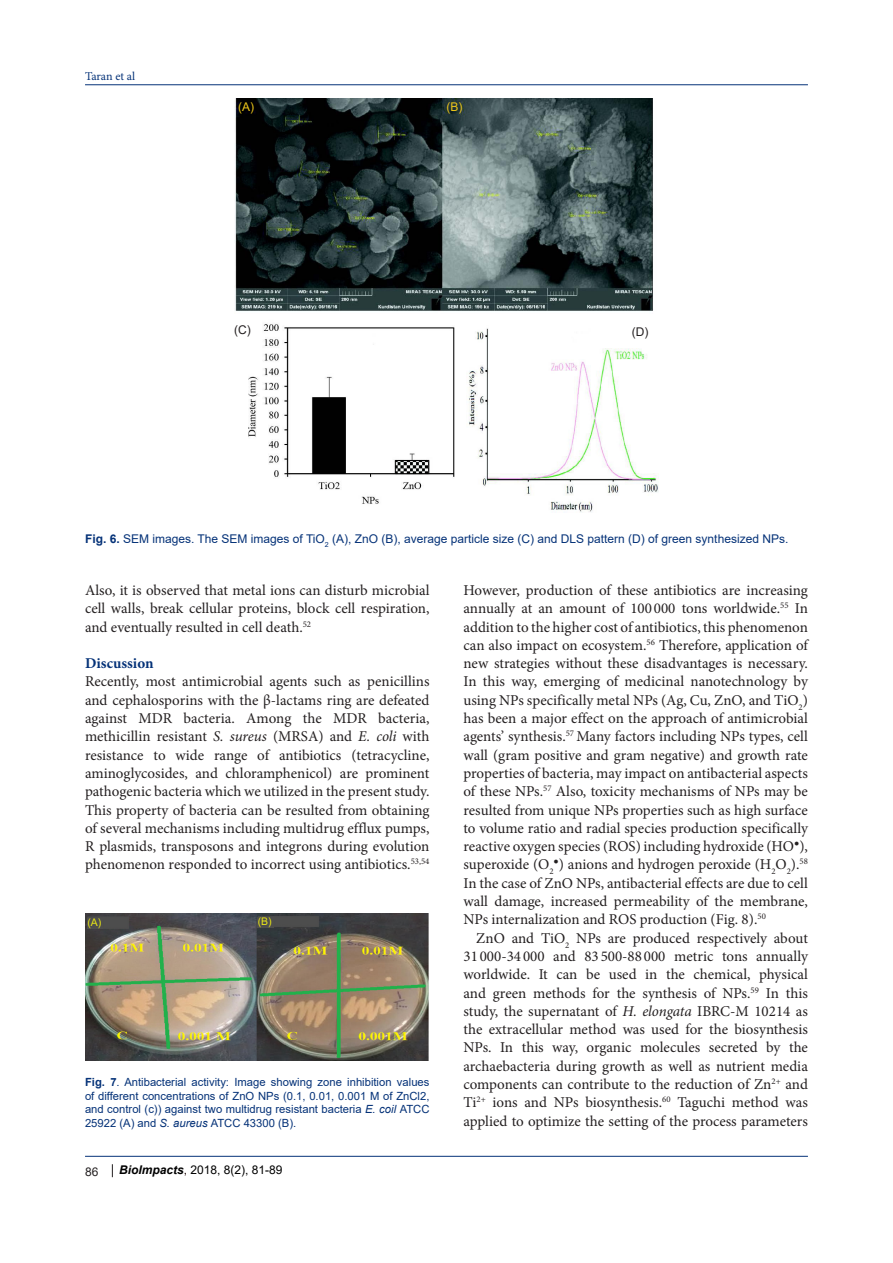
<style>
.page{position:relative;width:893px;height:1263px;background:#fff}
.page>*{position:absolute;margin:0;border:0;box-sizing:border-box;transform-origin:0 0}
.t1{font:15px/18.3px "Minion Pro";color:#231f20;text-align:justify}
.t2{font:700 15px "Minion Pro";color:#053278}
.t3{font:12px "Arial";color:#053278}
.t4{font:12px "Arial";color:#000}
.t5{font:12px "Minion Pro";letter-spacing:-.005em;color:#053278}
.t6{font:12px "Arial";color:#231f20}
.t7{font:12px "Arial";color:#edc619}
.t8{font:11.25px/13.5px "Arial";color:#053278;text-align:justify}
.t9{font:10.5px "Arial";color:#eae716}
.s1{font-weight:700}
.s2{font-style:italic}
.s3{font-weight:700;font-style:italic}
.s4{color:#150000}
</style>
<div class="page">
<hr style="left:85px;top:84px;width:723px;height:1px;background:#053278">
<hr style="left:85px;top:1156px;width:723px;height:1px;background:#053278">
<svg style="left:112px;top:1164px;width:1px;height:13px"></svg>
<img style="left:235px;top:99px;width:424px;height:414px">
<img style="left:85px;top:914px;width:344px;height:147px">
<div style="left:87px;top:918px;width:16px;height:11px;background:#4d4d4d"></div>
<div style="left:258px;top:918px;width:16px;height:10px;background:#4d4d4d"></div>
<p class="t5" style="left:85px;top:68px;width:52px">Taran et al</p>
<p class="t7" style="left:238px;top:99px;width:17px">(A)</p>
<p class="t7" style="left:446px;top:99px;width:17px">(B)</p>
<p class="t6" style="left:234px;top:321px;width:18px">(C)</p>
<p class="t6" style="left:632px;top:324px;width:18px">(D)</p>
<p class="t3" style="left:85px;top:531px;width:705px"><span class="s1">Fig. 6.</span> SEM images. The SEM images of TiO<sub>2</sub> (A), ZnO (B), average particle size (C) and DLS pattern (D) of green synthesized NPs.</p>
<p class="t1" style="left:85px;top:581px;width:346px">Also, it is observed that metal ions can disturb microbial cell walls, break cellular proteins, block cell respiration, and eventually resulted in cell death.<sup>52</sup></p>
<p class="t2" style="left:85px;top:653px;width:70px">Discussion</p>
<p class="t1" style="left:85px;top:672px;width:346px">Recently, most antimicrobial agents such as penicillins and cephalosporins with the β-lactams ring are defeated against MDR bacteria. Among the MDR bacteria, methicillin resistant <span class="s2">S. sureus</span> (MRSA) and <span class="s2">E. coli</span> with resistance to wide range of antibiotics (tetracycline, aminoglycosides, and chloramphenicol) are prominent pathogenic bacteria which we utilized in the present study.<br>This property of bacteria can be resulted from obtaining of several mechanisms including multidrug efflux pumps, R plasmids, transposons and integrons during evolution phenomenon responded to incorrect using antibiotics.<sup>53,54</sup></p>
<p class="t9" style="left:87px;top:915px;width:15px">(A)</p>
<p class="t9" style="left:258px;top:914px;width:15px">(B)</p>
<p class="t8" style="left:85px;top:1075px;width:346px"><span class="s1">Fig. 7</span>. Antibacterial activity: Image showing zone inhibition values of different concentrations of ZnO NPs (0.1, 0.01, 0.001 M of ZnCl2, and control (c)) against two multidrug resistant bacteria <span class="s2">E. coil</span> ATCC 25922 (A) and <span class="s2">S. aureus</span> ATCC 43300 (B).</p>
<p class="t6" style="left:85px;top:1163px;width:15px">86</p>
<p class="t4" style="left:119px;top:1162px;width:165px"><span class="s3">BioImpacts</span><span class="s4">,</span> 2018, 8(2), 81-89</p>
<p class="t1" style="left:463px;top:581px;width:346px">However, production of these antibiotics are increasing annually at an amount of 100 000 tons worldwide.<sup>55</sup> In addition to the higher cost of antibiotics, this phenomenon can also impact on ecosystem.<sup>56</sup> Therefore, application of new strategies without these disadvantages is necessary.<br>In this way, emerging of medicinal nanotechnology by using NPs specifically metal NPs (Ag, Cu, ZnO, and TiO<sub>2</sub>) has been a major effect on the approach of antimicrobial agents’ synthesis.<sup>57</sup> Many factors including NPs types, cell wall (gram positive and gram negative) and growth rate properties of bacteria, may impact on antibacterial aspects of these NPs.<sup>57</sup> Also, toxicity mechanisms of NPs may be resulted from unique NPs properties such as high surface to volume ratio and radial species production specifically reactive oxygen species (ROS) including hydroxide (HO<sup>●</sup>), superoxide (O<sub>2</sub><sup>●</sup>) anions and hydrogen peroxide (H<sub>2</sub>O<sub>2</sub>).<sup>58<br></sup>In the case of ZnO NPs, antibacterial effects are due to cell wall damage, increased permeability of the membrane, NPs internalization and ROS production (Fig. 8).<sup>50</sup></p>
<p class="t1" style="left:463px;top:929px;width:346px;text-indent:13px">ZnO and TiO<sub>2</sub> NPs are produced respectively about 31 000-34 000 and 83 500-88 000 metric tons annually worldwide. It can be used in the chemical, physical and green methods for the synthesis of NPs.<sup>59</sup> In this study, the supernatant of <span class="s2">H. elongata</span> IBRC-M 10214 as the extracellular method was used for the biosynthesis NPs. In this way, organic molecules secreted by the archaebacteria during growth as well as nutrient media components can contribute to the reduction of Zn<sup>2+</sup> and Ti<sup>2+</sup> ions and NPs biosynthesis.<sup>60</sup> Taguchi method was applied to optimize the setting of the process parameters</p>
</div>
